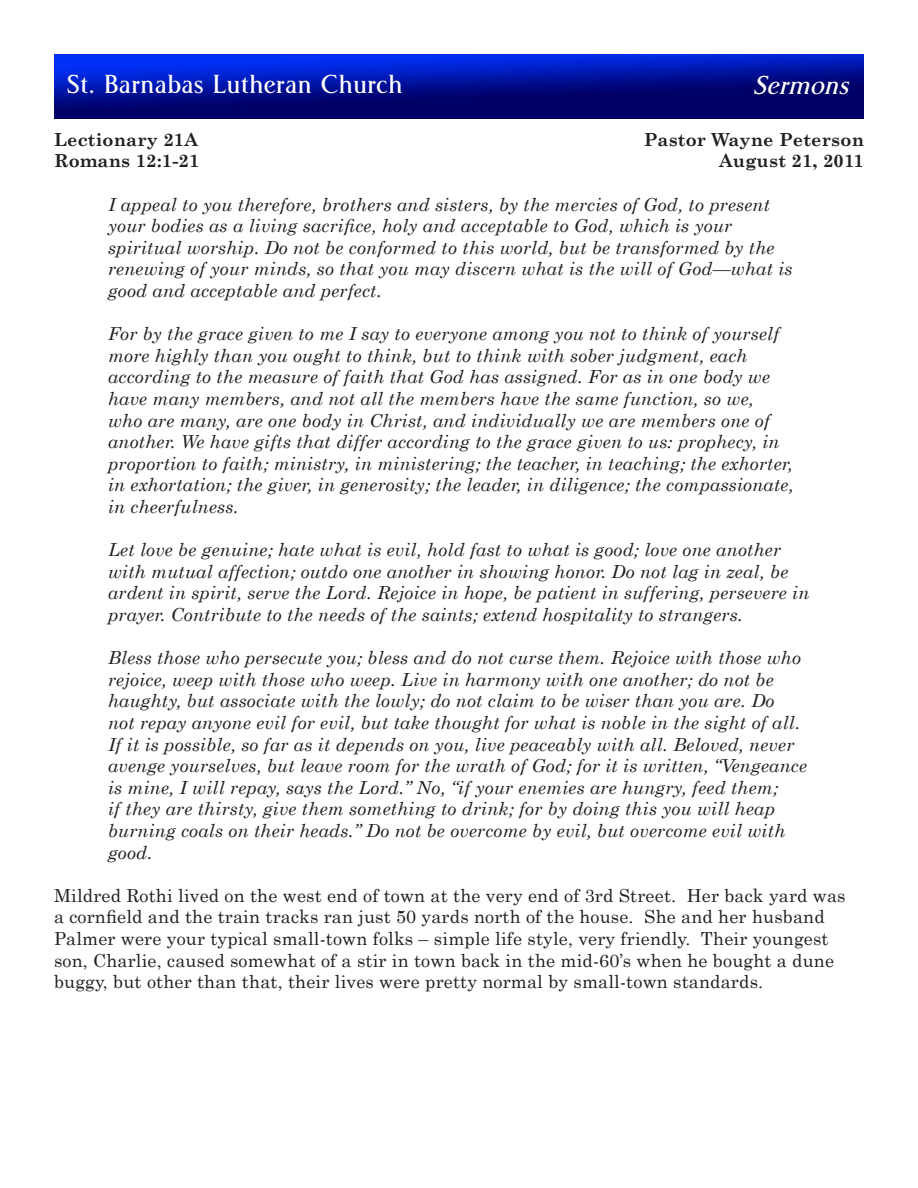
<style>
.page{position:relative;width:918px;height:1188px;background:#fff}
.page>*{position:absolute;margin:0;border:0;box-sizing:border-box;transform-origin:0 0}
.t1{font:27px "Central Station";color:#fff}
.t2{font:italic 27px "Central Station";color:#fff}
.Scripture{font:italic 18px/21.6px "Century Schoolbook";letter-spacing:.01em;color:#231f20}
.Scripture-2{font:18px/21.6px "Century Schoolbook";letter-spacing:.01em;color:#231f20}
.Scripture-3{font:700 18px "Century Schoolbook";letter-spacing:.01em;color:#231f20}
</style>
<div class="page">
<img style="left:54px;top:54px;width:810px;height:65px">
<p class="t1" style="left:66px;top:69px;width:338px">St. Barnabas Lutheran Church</p>
<p class="t2" style="left:753px;top:71px;width:105px">Sermons</p>
<p class="Scripture-3" style="left:54px;top:128px;width:146px">Lectionary 21A</p>
<p class="Scripture-3" style="left:644px;top:128px;width:222px">Pastor Wayne Peterson</p>
<p class="Scripture-3" style="left:54px;top:150px;width:147px">Romans 12:1-21</p>
<p class="Scripture-3" style="left:719px;top:150px;width:146px">August 21, 2011</p>
<p class="Scripture" style="left:108px;top:193px;width:686px">I appeal to you therefore, brothers and sisters, by the mercies of God, to present your bodies as a living sacrifice, holy and acceptable to God, which is your spiritual worship. Do not be conformed to this world, but be transformed by the renewing of your minds, so that you may discern what is the will of God—what is good and acceptable and perfect.</p>
<p class="Scripture" style="left:108px;top:323px;width:687px">For by the grace given to me I say to everyone among you not to think of yourself more highly than you ought to think, but to think with sober judgment, each according to the measure of faith that God has assigned. For as in one body we have many members, and not all the members have the same function, so we,<br>who are many, are one body in Christ, and individually we are members one of another. We have gifts that differ according to the grace given to us: prophecy, in proportion to faith; ministry, in ministering; the teacher, in teaching; the exhorter, in exhortation; the giver, in generosity; the leader, in diligence; the compassionate, in cheerfulness.</p>
<p class="Scripture" style="left:108px;top:539px;width:703px">Let love be genuine; hate what is evil, hold fast to what is good; love one another with mutual affection; outdo one another in showing honor. Do not lag in zeal, be ardent in spirit, serve the Lord. Rejoice in hope, be patient in suffering, persevere in prayer. Contribute to the needs of the saints; extend hospitality to strangers.</p>
<p class="Scripture" style="left:108px;top:647px;width:701px">Bless those who persecute you; bless and do not curse them. Rejoice with those who rejoice, weep with those who weep. Live in harmony with one another; do not be haughty, but associate with the lowly; do not claim to be wiser than you are. Do<br>not repay anyone evil for evil, but take thought for what is noble in the sight of all.<br>If it is possible, so far as it depends on you, live peaceably with all. Beloved, never avenge yourselves, but leave room for the wrath of God; for it is written, “Vengeance is mine, I will repay, says the Lord.” No, “if your enemies are hungry, feed them;<br>if they are thirsty, give them something to drink; for by doing this you will heap burning coals on their heads.” Do not be overcome by evil, but overcome evil with good.</p>
<p class="Scripture-2" style="left:54px;top:884px;width:793px">Mildred Rothi lived on the west end of town at the very end of 3rd Street. Her back yard was a cornfield and the train tracks ran just 50 yards north of the house. She and her husband Palmer were your typical small-town folks – simple life style, very friendly. Their youngest son, Charlie, caused somewhat of a stir in town back in the mid-60’s when he bought a dune buggy, but other than that, their lives were pretty normal by small-town standards.</p>
</div>
